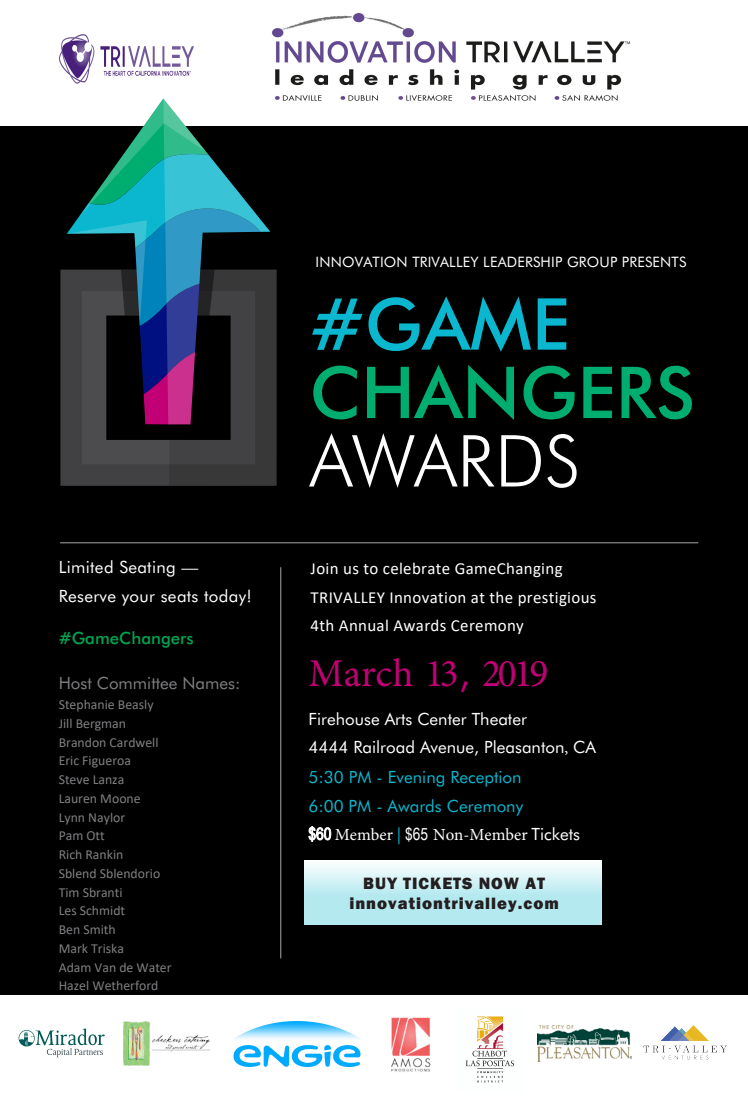
<style>
.page{position:relative;width:748px;height:1105px;background:#fff}
.page>*{position:absolute;margin:0;border:0;box-sizing:border-box;transform-origin:0 0}
.t1{font:500 71.62px "Futura BT";color:#00ad70}
.t2{font:300 71.62px "Futura BT";color:#fff}
.t3{font:500 71.62px "Futura BT";color:#0ab7cf}
.t4{font:39.38px "Minion Pro";letter-spacing:-.04em;color:#c20075}
.t5{font:16.88px/28.8px "Futura BT";color:#fff}
.t6{font:16.88px/28.2px "Calibri";letter-spacing:.02em;color:#fff}
.t7{font:800 16.88px/20.2px "Franklin Gothic";letter-spacing:.06em;color:#231f20;text-align:center}
.t8{font:16.88px/28.8px "Futura BT";letter-spacing:.02em;color:#fff}
.t9{font:16.88px "Minion Pro";color:#fff}
.t10{font:16.88px "Futura BT";color:#808083}
.t11{font:500 16.88px "Futura BT";color:#00a451}
.t12{font:14.38px "Futura BT";letter-spacing:.015em;color:#fff}
.t13{font:13.75px/18.8px "Calibri";color:#808083}
.s1{font-family:"Futura BT"}
.s2{font-family:"Minion Pro"}
.s3{color:#0ab7cf}
.s4{font-family:"Arial Narrow"}
</style>
<div class="page">
<div style="left:0;top:126px;width:747px;height:868px;background:#000"></div>
<img style="left:391px;top:1017px;width:40px;height:54px">
<img style="left:123px;top:1021px;width:86px;height:43px">
<img style="left:537px;top:1025px;width:94px;height:36px">
<svg style="left:305px;top:860px;width:296px;height:64px;background:#c9eff4"></svg>
<hr style="left:60px;top:542px;width:638px;height:1px;background:#a6a8ab">
<hr style="left:280px;top:567px;width:1px;height:391px;background:#a6a8ab">
<svg style="left:60px;top:269px;width:7px;height:216px;background:#3d3c3e"></svg>
<svg style="left:67px;top:98px;width:209px;height:387px"></svg>
<img style="left:233px;top:1021px;width:128px;height:45px">
<img style="left:465px;top:1016px;width:50px;height:67px">
<img style="left:18px;top:1028px;width:87px;height:28px">
<img style="left:643px;top:1025px;width:83px;height:34px">
<img style="left:263px;top:13px;width:368px;height:100px">
<img style="left:59px;top:34px;width:135px;height:50px">
<p class="t8" style="left:59px;top:552px;width:195px">Limited Seating —<br>Reserve your seats today!</p>
<p class="t11" style="left:59px;top:627px;width:136px">#GameChangers</p>
<p class="t10" style="left:59px;top:672px;width:183px">Host Committee Names:</p>
<p class="t13" style="left:59px;top:694px;width:114px">Stephanie Beasly<br>Jill Bergman<br>Brandon Cardwell<br>Eric Figueroa<br>Steve Lanza<br>Lauren Moone<br>Lynn Naylor<br>Pam Ott<br>Rich Rankin<br>Sblend Sblendorio<br>Tim Sbranti<br>Les Schmidt<br>Ben Smith<br>Mark Triska<br>Adam Van de Water<br>Hazel Wetherford</p>
<p class="t12" style="left:315px;top:252px;width:372px">INNOVATION TRIVALLEY LEADERSHIP GROUP PRESENTS</p>
<h1 class="t3" style="left:309px;top:280px;width:262px">#GAME</h1>
<h1 class="t1" style="left:309px;top:349px;width:387px">CHANGERS</h1>
<h1 class="t2" style="left:309px;top:417px;width:272px">AWARDS</h1>
<p class="t6" style="left:310px;top:554px;width:287px">Join us to celebrate GameChanging<br>TRIVALLEY Innovation at the prestigious<br>4th Annual Awards Ceremony</p>
<h2 class="t4" style="left:308px;top:647px;width:241px">March 13<span class="s1">,</span> 2019</h2>
<p class="t5" style="left:308px;top:704px;width:289px">Firehouse Arts Center Theater<br>4444 Railroad Avenue, Pleasanton<span class="s2">,</span> CA<br><span class="s3">5:30 PM - Evening Reception<br>6:00 PM - Awards Ceremony</span></p>
<p class="t9" style="left:308px;top:822px;width:273px"><span class="s4">$60</span> Member <span class="s3">|</span> <span class="s4">$65</span> Non-Member <span class="s1">Tickets</span></p>
<p class="t7" style="left:349px;top:872px;width:211px">BUY TICKETS NOW AT innovationtrivalley.com</p>
</div>
